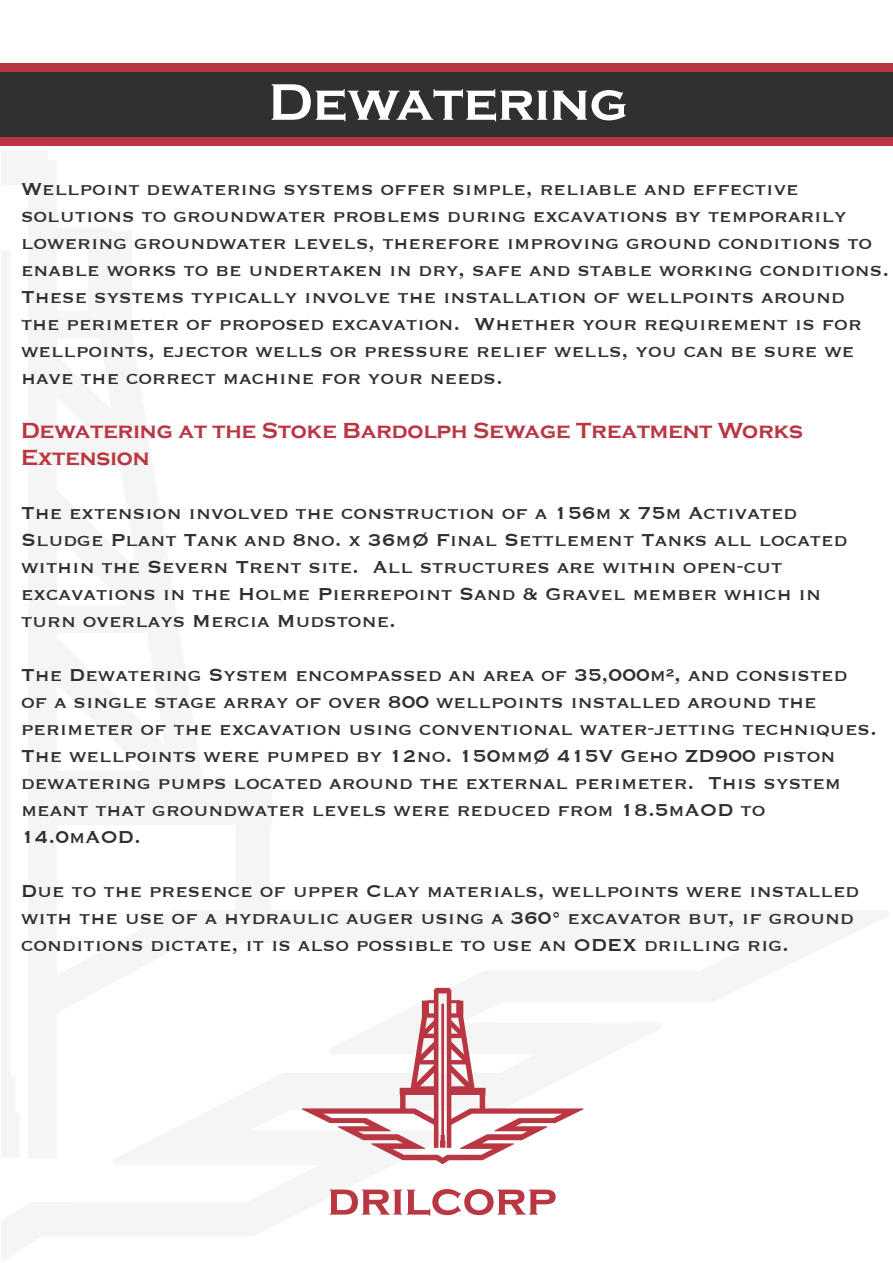
<style>
.page{position:relative;width:893px;height:1263px;background:#fff}
.page>*{position:absolute;margin:0;border:0;box-sizing:border-box;transform-origin:0 0}
.t1{font:700 53.25px "Copperplate Gothic";color:#fff}
.t2{font:22.5px/27px "Copperplate";color:#303030}
.t3{font:700 22.5px/27px "Copperplate Gothic";color:#b93743}
.s1{font-family:"Myriad Pro"}
</style>
<div class="page">
<div style="left:0;top:63px;width:893px;height:83px;background:#b93743"></div>
<div style="left:0;top:72px;width:893px;height:65px;background:#303030"></div>
<svg style="left:330px;top:1189px;width:226px;height:27px"></svg>
<svg style="left:302px;top:988px;width:281px;height:176px"></svg>
<h1 class="t1" style="left:269px;top:73px;width:361px">Dewatering</h1>
<p class="t2" style="left:21px;top:174px;width:870px">Wellpoint dewatering systems offer simple, reliable and effective solutions to groundwater problems during excavations by temporarily lowering groundwater levels, therefore improving ground conditions to enable works to be undertaken in dry, safe and stable working conditions.<br>These systems typically involve the installation of wellpoints around the perimeter of proposed excavation. Whether your requirement is for wellpoints, ejector wells or pressure relief wells, you can be sure we have the correct machine for your needs.</p>
<p class="t3" style="left:21px;top:417px;width:783px">Dewatering at the Stoke Bardolph Sewage Treatment Works<br>Extension</p>
<p class="t2" style="left:21px;top:498px;width:828px">The extension involved the construction of a 156m x 75m Activated Sludge Plant Tank and 8no. x 36mØ Final Settlement Tanks all located within the Severn Trent site. All structures are within open<span class="s1">‐</span>cut excavations in the Holme Pierrepoint Sand &amp; Gravel member which in turn overlays Mercia Mudstone.</p>
<p class="t2" style="left:21px;top:660px;width:857px">The Dewatering System encompassed an area of 35,000m², and consisted of a single stage array of over 800 wellpoints installed around the perimeter of the excavation using conventional water<span class="s1">‐</span>jetting techniques.<br>The wellpoints were pumped by 12no. 150mmØ 415V Geho ZD900 piston dewatering pumps located around the external perimeter. This system meant that groundwater levels were reduced from 18.5mAOD to 14.0mAOD.</p>
<p class="t2" style="left:21px;top:876px;width:840px">Due to the presence of upper Clay materials, wellpoints were installed with the use of a hydraulic auger using a 360° excavator but, if ground conditions dictate, it is also possible to use an ODEX drilling rig.</p>
</div>
